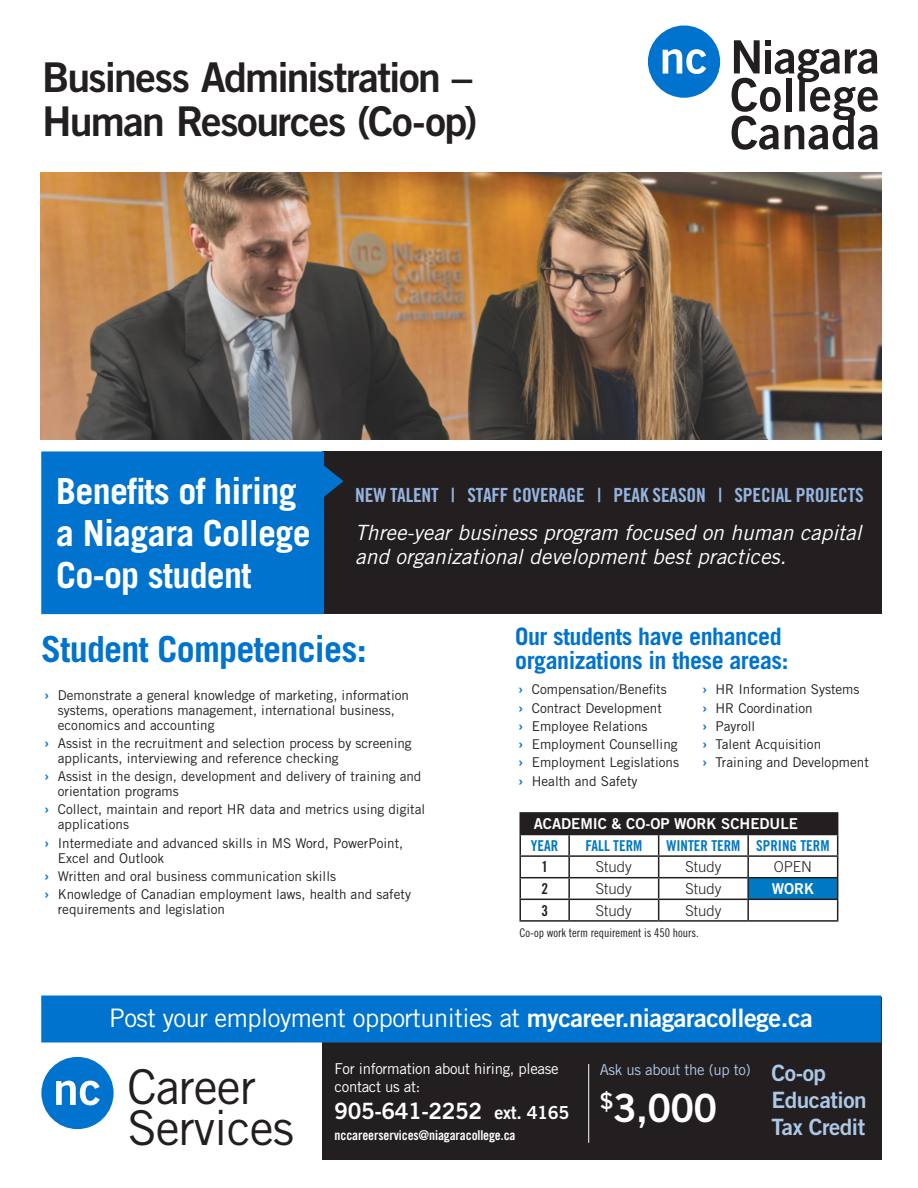
<style>
.page{position:relative;width:918px;height:1188px;background:#fff}
.page>*{position:absolute;margin:0;border:0;box-sizing:border-box;transform-origin:0 0}
.t1{font:48px/40.5px "Trade Gothic LT Std";letter-spacing:-.02em;color:#231f20}
.t2{font:41.1px/44.4px "Trade Gothic LT Std Bd 2";letter-spacing:-.04em;color:#231f20}
.t3{font:39px "Trade Gothic LT Std Bd 2";color:#fff}
.t4{font:700 36px/42px "Trade Gothic LT Std";letter-spacing:-.02em;color:#fff}
.t5{font:700 36px "Trade Gothic LT Std";letter-spacing:-.02em;color:#0073ce}
.t6{font:25.5px "Trade Gothic LT Std";letter-spacing:-.02em;color:#fff}
.t7{font:700 24px/24px "Trade Gothic LT Std";letter-spacing:-.02em;color:#0073ce}
.t8{font:22.5px/27px "Trade Gothic LT Std Bd 2";letter-spacing:-.02em;color:#adc7e7}
.t9{font:22.5px "Trade Gothic LT Std Bd 2";letter-spacing:-.02em;color:#fff}
.t10{font:italic 21px/24px "Trade Gothic LT Std";color:#fff}
.t11{font:19.5px "Trade Gothic LT Std Bd Cn 20";letter-spacing:-.01em;color:#96b4df}
.t12{font:15px/18px "Trade Gothic LT Std";letter-spacing:-.02em;color:#fff}
.t13{font:300 15px "Trade Gothic LT Std";color:#231f20}
.t14{font:15px "Trade Gothic LT Std Bd Cn 20";color:#0079c2}
.t15{font:15px "Trade Gothic LT Std Bd 2";color:#fff}
.t16{font:15px "Trade Gothic LT Std";letter-spacing:-.02em;color:#adc7e7}
.t17{font:15px "Trade Gothic LT Std Bd Cn 20";color:#231f20}
.t18{font:13.5px/15px "Trade Gothic LT Std";color:#231f20}
.t19{font:13.5px "Trade Gothic LT Std Bd Cn 20";letter-spacing:-.01em;color:#fff}
.t20{font:12px "Trade Gothic LT Std Cn 18";color:#231f20}
.s1{font-family:"Trade Gothic LT Std Bd 2";font-size:15px;color:#0073ce}
.s2{font-family:"Trade Gothic LT Std Bd 2"}
.s3{font-size:18px}
</style>
<div class="page">
<div style="left:322px;top:997px;width:559px;height:163px;background:#231f20"></div>
<hr style="left:588px;top:1064px;width:1px;height:79px;background:#fff">
<div style="left:322px;top:451px;width:559px;height:163px;background:#231f20"></div>
<svg style="left:732px;top:40px;width:146px;height:110px"></svg>
<svg style="left:648px;top:26px;width:72px;height:72px"></svg>
<svg style="left:41px;top:1057px;width:73px;height:72px"></svg>
<div style="left:41px;top:451px;width:303px;height:163px;background:#0073ce"></div>
<div style="left:41px;top:996px;width:840px;height:46px;background:#0073ce"></div>
<img style="left:41px;top:173px;width:840px;height:267px">
<div style="left:520px;top:813px;width:318px;height:22px;background:#231f20"></div>
<div style="left:748px;top:878px;width:90px;height:21px;background:#0079c2"></div>
<hr style="left:519px;top:812px;width:50px;height:2px;background:#231f20">
<hr style="left:519px;top:814px;width:2px;height:20px;background:#231f20">
<hr style="left:569px;top:812px;width:90px;height:2px;background:#231f20">
<hr style="left:659px;top:812px;width:89px;height:2px;background:#231f20">
<hr style="left:748px;top:812px;width:90px;height:2px;background:#231f20">
<hr style="left:519px;top:834px;width:50px;height:1px;background:#231f20">
<hr style="left:519px;top:835px;width:2px;height:20px;background:#231f20">
<hr style="left:568px;top:835px;width:2px;height:20px;background:#231f20">
<hr style="left:747px;top:835px;width:2px;height:20px;background:#231f20">
<hr style="left:519px;top:855px;width:50px;height:2px;background:#231f20">
<hr style="left:519px;top:857px;width:2px;height:20px;background:#231f20">
<hr style="left:569px;top:855px;width:90px;height:2px;background:#231f20">
<hr style="left:568px;top:857px;width:2px;height:20px;background:#231f20">
<hr style="left:659px;top:855px;width:89px;height:2px;background:#231f20">
<hr style="left:748px;top:855px;width:90px;height:2px;background:#231f20">
<hr style="left:747px;top:857px;width:2px;height:20px;background:#231f20">
<hr style="left:519px;top:877px;width:50px;height:1px;background:#231f20">
<hr style="left:519px;top:878px;width:2px;height:21px;background:#231f20">
<hr style="left:569px;top:877px;width:90px;height:1px;background:#231f20">
<hr style="left:568px;top:878px;width:2px;height:21px;background:#231f20">
<hr style="left:659px;top:877px;width:89px;height:1px;background:#231f20">
<hr style="left:748px;top:877px;width:90px;height:1px;background:#231f20">
<hr style="left:747px;top:878px;width:2px;height:21px;background:#231f20">
<hr style="left:519px;top:899px;width:50px;height:1px;background:#231f20">
<hr style="left:519px;top:900px;width:2px;height:20px;background:#231f20">
<hr style="left:569px;top:899px;width:90px;height:1px;background:#231f20">
<hr style="left:568px;top:900px;width:2px;height:20px;background:#231f20">
<hr style="left:659px;top:899px;width:89px;height:1px;background:#231f20">
<svg style="left:658px;top:835px;width:1px;height:85px"></svg>
<hr style="left:748px;top:899px;width:90px;height:1px;background:#231f20">
<hr style="left:747px;top:900px;width:2px;height:20px;background:#231f20">
<svg style="left:837px;top:835px;width:1px;height:85px"></svg>
<hr style="left:519px;top:920px;width:50px;height:2px;background:#231f20">
<hr style="left:569px;top:920px;width:90px;height:2px;background:#231f20">
<hr style="left:659px;top:920px;width:89px;height:2px;background:#231f20">
<hr style="left:748px;top:920px;width:90px;height:2px;background:#231f20">
<p class="t2" style="left:42px;top:54px;width:437px">Business Administration –<br>Human Resources (Co-op)</p>
<h3 class="t4" style="left:56px;top:470px;width:256px">Benefits of hiring a Niagara College<br>Co-op student</h3>
<p class="t11" style="left:355px;top:483px;width:510px">NEW TALENT | STAFF COVERAGE | PEAK SEASON | SPECIAL PROJECTS</p>
<p class="t10" style="left:355px;top:521px;width:508px">Three-year business program focused on human capital and organizational development best practices.</p>
<p class="t5" style="left:41px;top:627px;width:327px">Student Competencies:</p>
<p class="t18" style="left:58px;top:687px;width:353px;text-indent:-14px"><span class="s1">›</span> Demonstrate a general knowledge of marketing, information systems, operations management, international business, economics and accounting</p>
<p class="t18" style="left:58px;top:735px;width:355px;text-indent:-14px"><span class="s1">›</span> Assist in the recruitment and selection process by screening applicants, interviewing and reference checking</p>
<p class="t18" style="left:58px;top:769px;width:365px;text-indent:-14px"><span class="s1">›</span> Assist in the design, development and delivery of training and orientation programs</p>
<p class="t18" style="left:58px;top:802px;width:369px;text-indent:-14px"><span class="s1">›</span> Collect, maintain and report HR data and metrics using digital applications</p>
<p class="t18" style="left:58px;top:835px;width:347px;text-indent:-14px"><span class="s1">›</span> Intermediate and advanced skills in MS Word, PowerPoint,<br>Excel and Outlook</p>
<p class="t18" style="left:44px;top:868px;width:293px"><span class="s1">›</span> Written and oral business communication skills</p>
<p class="t18" style="left:58px;top:887px;width:355px;text-indent:-14px"><span class="s1">›</span> Knowledge of Canadian employment laws, health and safety requirements and legislation</p>
<p class="t7" style="left:515px;top:624px;width:275px">Our students have enhanced organizations in these areas:</p>
<p class="t18" style="left:518px;top:682px;width:150px"><span class="s1">›</span> Compensation/Benefits</p>
<p class="t18" style="left:518px;top:700px;width:145px"><span class="s1">›</span> Contract Development</p>
<p class="t18" style="left:518px;top:718px;width:131px"><span class="s1">›</span> Employee Relations</p>
<p class="t18" style="left:518px;top:737px;width:161px"><span class="s1">›</span> Employment Counselling</p>
<p class="t18" style="left:518px;top:755px;width:162px"><span class="s1">›</span> Employment Legislations</p>
<p class="t18" style="left:518px;top:773px;width:121px"><span class="s1">›</span> Health and Safety</p>
<p class="t18" style="left:702px;top:682px;width:159px"><span class="s1">›</span> HR Information Systems</p>
<p class="t18" style="left:702px;top:700px;width:112px"><span class="s1">›</span> HR Coordination</p>
<p class="t18" style="left:702px;top:718px;width:55px"><span class="s1">›</span> Payroll</p>
<p class="t18" style="left:702px;top:737px;width:121px"><span class="s1">›</span> Talent Acquisition</p>
<p class="t18" style="left:702px;top:755px;width:168px"><span class="s1">›</span> Training and Development</p>
<p class="t15" style="left:534px;top:814px;width:266px">ACADEMIC &amp; CO-OP WORK SCHEDULE</p>
<p class="t14" style="left:531px;top:836px;width:29px">YEAR</p>
<p class="t14" style="left:585px;top:836px;width:58px">FALL TERM</p>
<p class="t14" style="left:666px;top:836px;width:76px">WINTER TERM</p>
<p class="t14" style="left:756px;top:836px;width:75px">SPRING TERM</p>
<p class="t17" style="left:541px;top:858px;width:8px">1</p>
<p class="t13" style="left:596px;top:858px;width:37px">Study</p>
<p class="t13" style="left:685px;top:858px;width:37px">Study</p>
<p class="t13" style="left:774px;top:858px;width:40px">OPEN</p>
<p class="t17" style="left:541px;top:879px;width:8px">2</p>
<p class="t13" style="left:596px;top:880px;width:37px">Study</p>
<p class="t13" style="left:685px;top:880px;width:37px">Study</p>
<p class="t15" style="left:772px;top:879px;width:44px">WORK</p>
<p class="t17" style="left:541px;top:901px;width:8px">3</p>
<p class="t13" style="left:596px;top:901px;width:37px">Study</p>
<p class="t13" style="left:685px;top:901px;width:37px">Study</p>
<p class="t20" style="left:519px;top:926px;width:181px">Co-op work term requirement is 450 hours.</p>
<h3 class="t6" style="left:109px;top:1003px;width:705px">Post your employment opportunities at <span class="s2">mycareer.niagaracollege.ca</span></h3>
<h1 class="t1" style="left:128px;top:1066px;width:168px">Career<br>Services</h1>
<p class="t12" style="left:335px;top:1059px;width:226px">For information about hiring, please contact us at:</p>
<h3 class="t9" style="left:335px;top:1097px;width:236px">905-641-2252 <span class="s3">ext. 4165</span></h3>
<p class="t19" style="left:335px;top:1127px;width:182px">nccareerservices@niagaracollege.ca</p>
<p class="t16" style="left:600px;top:1061px;width:152px">Ask us about the (up to)</p>
<h3 class="t3" style="left:600px;top:1084px;width:119px"><sup>$</sup>3,000</h3>
<h3 class="t8" style="left:772px;top:1059px;width:97px">Co-op<br>Education<br>Tax Credit</h3>
</div>
